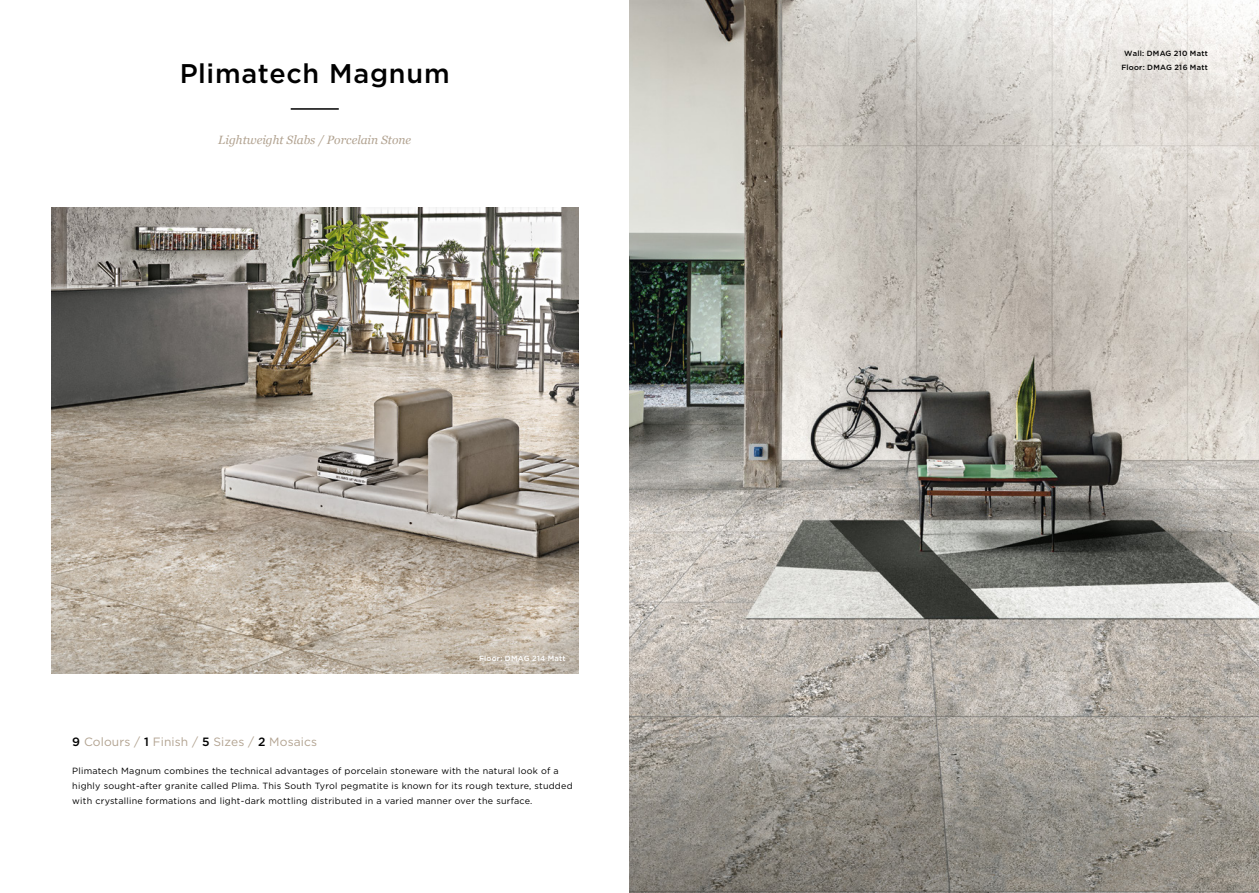
<style>
.page{position:relative;width:1259px;height:893px;background:#fff}
.page>*{position:absolute;margin:0;border:0;box-sizing:border-box;transform-origin:0 0}
.t1{font:500 27px "Gotham";letter-spacing:.025em;color:#000}
.t2{font:12px "Gotham";letter-spacing:.01em;color:#b2a391}
.hero_PF_serif_title{font:italic 12px "Georgia";color:#b2a391}
.hero_PF_serif_title-2{font:9px/15px "Gotham";letter-spacing:.025em;color:#000}
.t3{font:500 7.5px "Gotham";letter-spacing:.04em;color:#000}
.t4{font:500 7.5px "Gotham";letter-spacing:.035em;color:#fff}
.s1{font-weight:500;color:#000}
</style>
<div class="page">
<hr style="left:291px;top:108px;width:48px;height:2px;background:#000">
<img style="left:629px;top:0;width:630px;height:893px">
<img style="left:51px;top:207px;width:527px;height:467px">
<p class="t1" style="left:180px;top:55px;width:271px">Plimatech Magnum</p>
<p class="hero_PF_serif_title" style="left:218px;top:132px;width:194px">Lightweight Slabs / Porcelain Stone</p>
<p class="t4" style="left:479px;top:654px;width:88px">Floor: DMAG 214 Matt</p>
<p class="t2" style="left:72px;top:734px;width:246px"><span class="s1">9</span> Colours / <span class="s1">1</span> Finish / <span class="s1">5</span> Sizes / <span class="s1">2</span> Mosaics</p>
<p class="hero_PF_serif_title-2" style="left:72px;top:763px;width:502px">Plimatech Magnum combines the technical advantages of porcelain stoneware with the natural look of a highly sought-after granite called Plima. This South Tyrol pegmatite is known for its rough texture, studded with crystalline formations and light-dark mottling distributed in a varied manner over the surface.</p>
<p class="t3" style="left:1124px;top:49px;width:85px">Wall: DMAG 210 Matt</p>
<p class="t3" style="left:1121px;top:62px;width:88px">Floor: DMAG 216 Matt</p>
</div>
